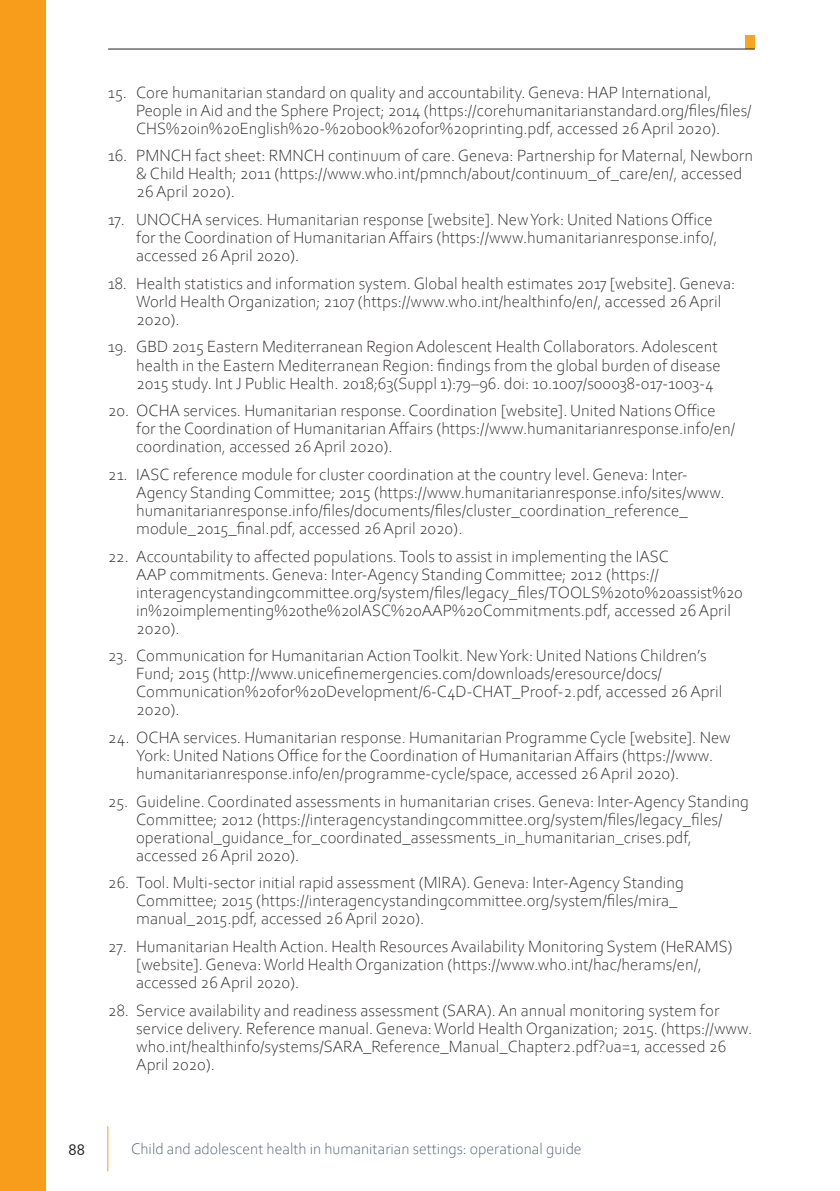
<style>
.page{position:relative;width:840px;height:1191px;background:#fff}
.page>*{position:absolute;margin:0;border:0;box-sizing:border-box;transform-origin:0 0}
.t1{font:300 17px/18px "Corbel";color:#231f20}
.t2{font:300 16px "Corbel";color:#44546a}
.t3{font:16px "Corbel";color:#231f20}
</style>
<div class="page">
<hr style="left:107px;top:1126px;width:1px;height:45px;background:#f89c1c">
<div style="left:744px;top:36px;width:10px;height:13px;background:#f6a51c"></div>
<hr style="left:108px;top:49px;width:646px;height:1px;background:#231f20">
<div style="left:0;top:0;width:46px;height:1191px;background:#f89c1c"></div>
<p class="t1" style="left:136px;top:82px;width:616px;text-indent:-28px">15. Core humanitarian standard on quality and accountability. Geneva: HAP International,<br>People in Aid and the Sphere Project; 2014 (https://corehumanitarianstandard.org/files/files/<br>CHS%20in%20English%20-%20book%20for%20printing.pdf, accessed 26 April 2020).</p>
<p class="t1" style="left:136px;top:146px;width:618px;text-indent:-28px">16. PMNCH fact sheet: RMNCH continuum of care. Geneva: Partnership for Maternal, Newborn &amp; Child Health; 2011 (https://www.who.int/pmnch/about/continuum_of_care/en/, accessed<br>26 April 2020).</p>
<p class="t1" style="left:136px;top:210px;width:582px;text-indent:-28px">17. UNOCHA services. Humanitarian response [website]. New York: United Nations Office for the Coordination of Humanitarian Affairs (https://www.humanitarianresponse.info/, accessed 26 April 2020).</p>
<p class="t1" style="left:136px;top:273px;width:600px;text-indent:-28px">18. Health statistics and information system. Global health estimates 2017 [website]. Geneva:<br>World Health Organization; 2107 (https://www.who.int/healthinfo/en/, accessed 26 April<br>2020).</p>
<p class="t1" style="left:136px;top:337px;width:585px;text-indent:-28px">19. GBD 2015 Eastern Mediterranean Region Adolescent Health Collaborators. Adolescent health in the Eastern Mediterranean Region: findings from the global burden of disease<br>2015 study. Int J Public Health. 2018;63(Suppl 1):79–96. doi: 10.1007/s00038-017-1003-4</p>
<p class="t1" style="left:136px;top:401px;width:600px;text-indent:-28px">20. OCHA services. Humanitarian response. Coordination [website]. United Nations Office for the Coordination of Humanitarian Affairs (https://www.humanitarianresponse.info/en/ coordination, accessed 26 April 2020).</p>
<p class="t1" style="left:136px;top:464px;width:589px;text-indent:-28px">21. IASC reference module for cluster coordination at the country level. Geneva: Inter-Agency Standing Committee; 2015 (https://www.humanitarianresponse.info/sites/www. humanitarianresponse.info/files/documents/files/cluster_coordination_reference_ module_2015_final.pdf, accessed 26 April 2020).</p>
<p class="t1" style="left:136px;top:546px;width:608px;text-indent:-28px">22. Accountability to affected populations. Tools to assist in implementing the IASC<br>AAP commitments. Geneva: Inter-Agency Standing Committee; 2012 (https:// interagencystandingcommittee.org/system/files/legacy_files/TOOLS%20to%20assist%20 in%20implementing%20the%20IASC%20AAP%20Commitments.pdf, accessed 26 April 2020).</p>
<p class="t1" style="left:136px;top:646px;width:587px;text-indent:-28px">23. Communication for Humanitarian Action Toolkit. New York: United Nations Children’s Fund; 2015 (http://www.unicefinemergencies.com/downloads/eresource/docs/ Communication%20for%20Development/6-C4D-CHAT_Proof-2.pdf, accessed 26 April 2020).</p>
<p class="t1" style="left:136px;top:727px;width:595px;text-indent:-28px">24. OCHA services. Humanitarian response. Humanitarian Programme Cycle [website]. New<br>York: United Nations Office for the Coordination of Humanitarian Affairs (https://www. humanitarianresponse.info/en/programme-cycle/space, accessed 26 April 2020).</p>
<p class="t1" style="left:136px;top:791px;width:613px;text-indent:-28px">25. Guideline. Coordinated assessments in humanitarian crises. Geneva: Inter-Agency Standing Committee; 2012 (https://interagencystandingcommittee.org/system/files/legacy_files/ operational_guidance_for_coordinated_assessments_in_humanitarian_crises.pdf, accessed 26 April 2020).</p>
<p class="t1" style="left:136px;top:873px;width:549px;text-indent:-28px">26. Tool. Multi-sector initial rapid assessment (MIRA). Geneva: Inter-Agency Standing<br>Committee; 2015 (https://interagencystandingcommittee.org/system/files/mira_ manual_2015.pdf, accessed 26 April 2020).</p>
<p class="t1" style="left:136px;top:936px;width:597px;text-indent:-28px">27. Humanitarian Health Action. Health Resources Availability Monitoring System (HeRAMS) [website]. Geneva: World Health Organization (https://www.who.int/hac/herams/en/, accessed 26 April 2020).</p>
<p class="t1" style="left:136px;top:1000px;width:617px;text-indent:-28px">28. Service availability and readiness assessment (SARA). An annual monitoring system for service delivery. Reference manual. Geneva: World Health Organization; 2015. (https://www. who.int/healthinfo/systems/SARA_Reference_Manual_Chapter2.pdf?ua=1, accessed 26<br>April 2020).</p>
<p class="t3" style="left:68px;top:1139px;width:18px">88</p>
<p class="t2" style="left:131px;top:1138px;width:452px">Child and adolescent health in humanitarian settings: operational guide</p>
</div>
